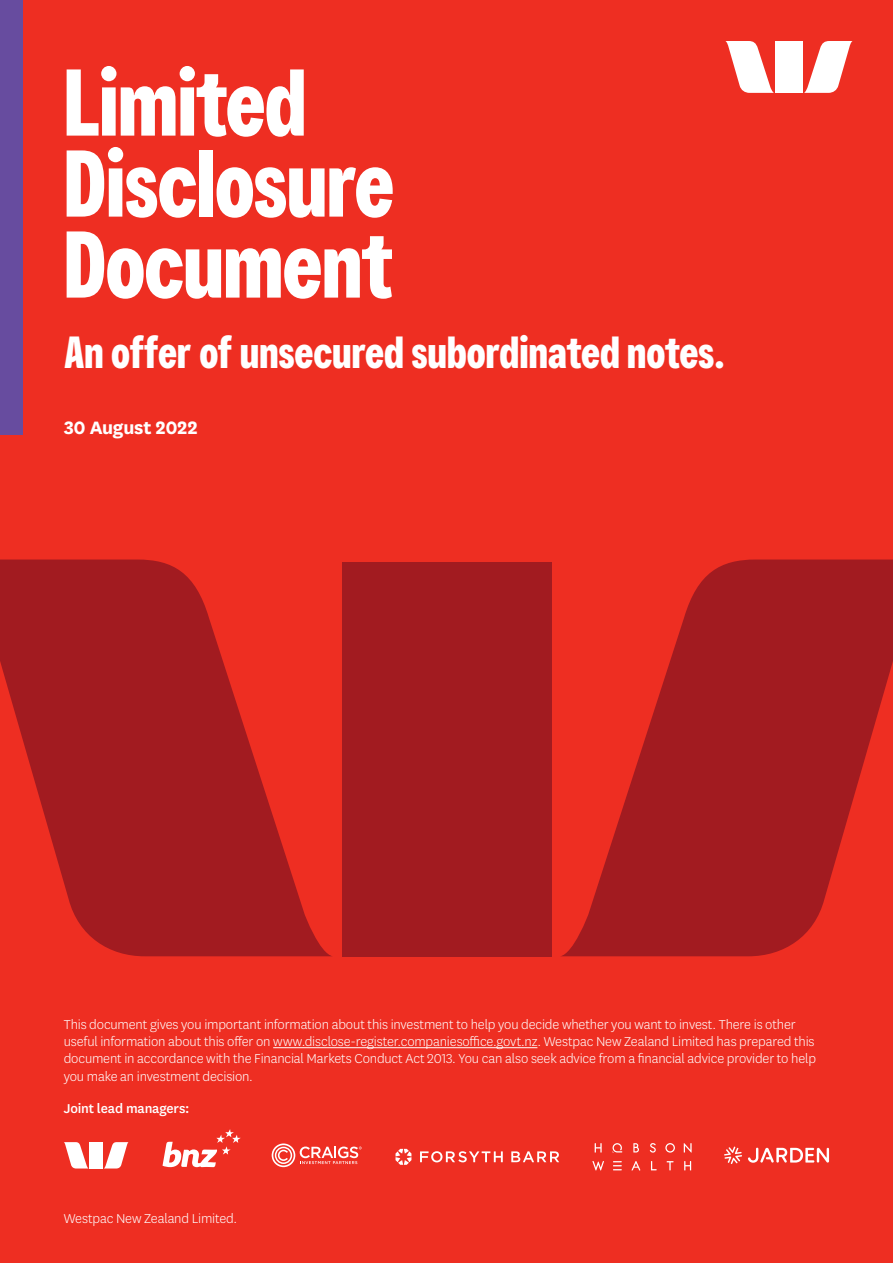
<style>
.page{position:relative;width:893px;height:1263px;background:#ee2e22}
.page>*{position:absolute;margin:0;border:0;box-sizing:border-box;transform-origin:0 0}
.t1{font:700 94.5px/81px "Westpac";letter-spacing:-.01em;color:#fff}
.t2{font:700 45px "Westpac";letter-spacing:-.005em;color:#fff}
.t3{font:700 21px "National LF";letter-spacing:-.02em;color:#fff}
.t4{font:300 15px/17.2px "National LF";letter-spacing:-.01em;color:#fff}
.t5{font:500 15px "National LF";letter-spacing:-.01em;color:#fff}
</style>
<div class="page">
<svg style="left:0;top:559px;width:331px;height:397px;fill:#a21b20"></svg>
<svg style="left:562px;top:559px;width:331px;height:397px;fill:#a21b20"></svg>
<div style="left:342px;top:562px;width:209px;height:394px;background:#a21b20"></div>
<svg style="left:725px;top:41px;width:49px;height:52px"></svg>
<svg style="left:804px;top:41px;width:49px;height:52px"></svg>
<div style="left:775px;top:41px;width:28px;height:52px;background:#fff"></div>
<div style="left:0;top:0;width:22px;height:434px;background:#674c9f"></div>
<hr style="left:273px;top:1047px;width:264px;height:1px;background:#fff">
<svg style="left:64px;top:1142px;width:24px;height:26px"></svg>
<svg style="left:104px;top:1142px;width:25px;height:26px"></svg>
<div style="left:89px;top:1142px;width:14px;height:26px;background:#fff"></div>
<svg style="left:667px;top:1161px;width:7px;height:9px"></svg>
<svg style="left:595px;top:1143px;width:7px;height:9px"></svg>
<svg style="left:684px;top:1161px;width:7px;height:9px"></svg>
<svg style="left:631px;top:1161px;width:9px;height:9px"></svg>
<svg style="left:613px;top:1161px;width:9px;height:9px"></svg>
<svg style="left:592px;top:1161px;width:12px;height:9px"></svg>
<svg style="left:651px;top:1161px;width:6px;height:9px"></svg>
<svg style="left:650px;top:1143px;width:6px;height:9px"></svg>
<svg style="left:684px;top:1143px;width:8px;height:9px"></svg>
<svg style="left:665px;top:1143px;width:10px;height:9px"></svg>
<svg style="left:613px;top:1143px;width:9px;height:9px"></svg>
<svg style="left:633px;top:1143px;width:6px;height:9px"></svg>
<svg style="left:272px;top:1143px;width:90px;height:24px"></svg>
<svg style="left:395px;top:1149px;width:16px;height:16px"></svg>
<svg style="left:420px;top:1151px;width:139px;height:11px"></svg>
<svg style="left:724px;top:1146px;width:18px;height:18px"></svg>
<svg style="left:748px;top:1148px;width:81px;height:15px"></svg>
<svg style="left:163px;top:1129px;width:78px;height:38px"></svg>
<h1 class="t1" style="left:64px;top:61px;width:332px">Limited<br>Disclosure<br>Document</h1>
<h2 class="t2" style="left:64px;top:325px;width:663px">An offer of unsecured subordinated notes.</h2>
<h3 class="t3" style="left:64px;top:413px;width:135px">30 August 2022</h3>
<p class="t4" style="left:64px;top:1015px;width:754px">This document gives you important information about this investment to help you decide whether you want to invest. There is other useful information about this offer on www.disclose-register.companiesoffice.govt.nz. Westpac New Zealand Limited has prepared this document in accordance with the Financial Markets Conduct Act 2013. You can also seek advice from a financial advice provider to help you make an investment decision.</p>
<p class="t5" style="left:64px;top:1098px;width:127px">Joint lead managers:</p>
<p class="t4" style="left:64px;top:1209px;width:175px">Westpac New Zealand Limited.</p>
</div>
